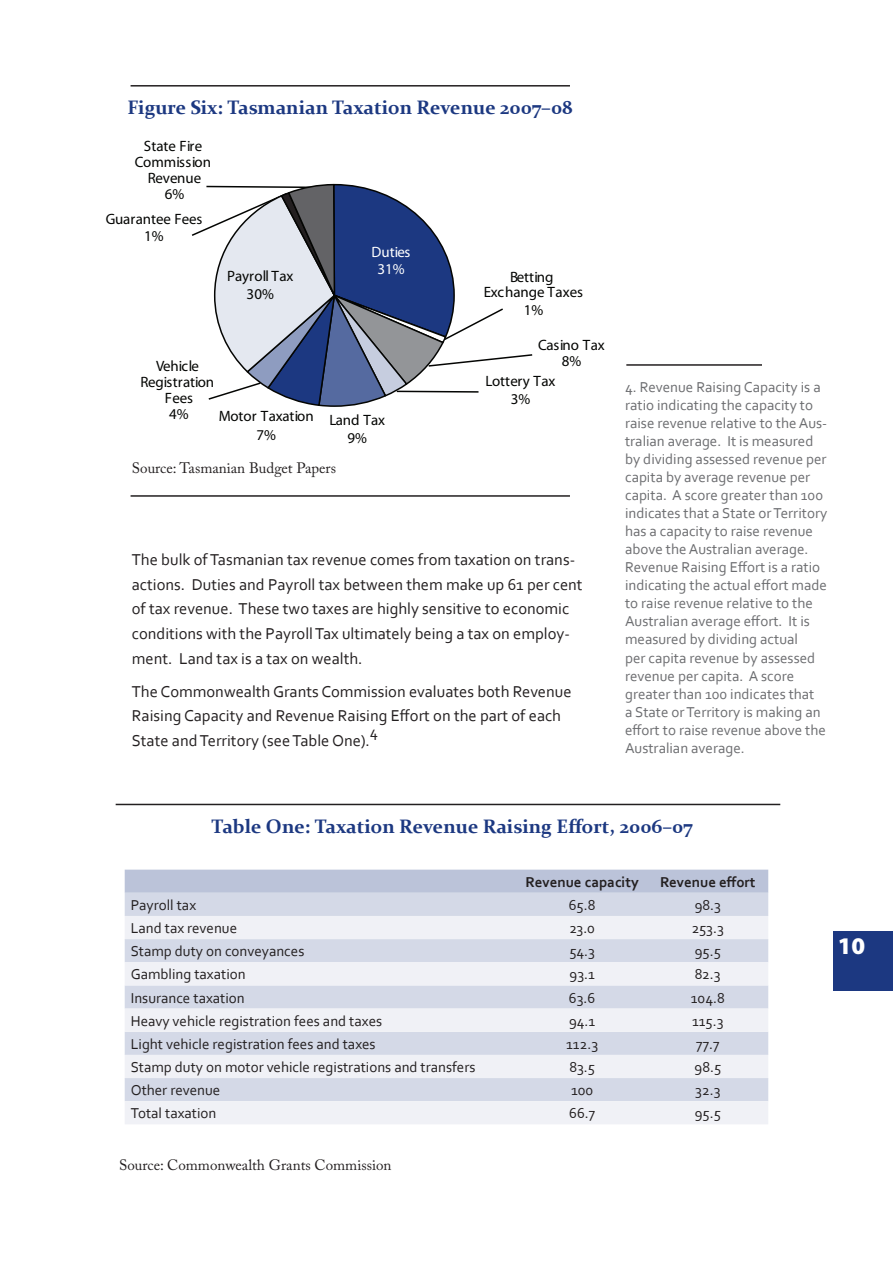
<style>
.page{position:relative;width:893px;height:1263px;background:#fff}
.page>*{position:absolute;margin:0;border:0;box-sizing:border-box;transform-origin:0 0}
.t1{font:900 24px "Myriad Pro";color:#fff}
.t2{font:700 19.5px "Constantia";color:#1c3881}
.Normal_Text{font:16.5px/24.6px "Corbel";color:#231f20}
.Normal_Text-2{font:15.75px "Corbel";color:#231f20}
.Normal_Text-3{font:15px/18px "Corbel";color:#6c6d70}
.Normal_Text-4{font:15px "Corbel";color:#231f20}
.t3{font:15px/16.2px "Myriad Pro";color:#040503;text-align:center}
.t4{font:15px "Adobe Caslon Pro";color:#231f20}
.Normal_Text-5{font:700 15px "Corbel";color:#231f20}
.t5{font:15px/17.1px "Myriad Pro";letter-spacing:-.005em;color:#fff;text-align:center}
</style>
<div class="page">
<div style="left:833px;top:931px;width:60px;height:60px;background:#1c3881"></div>
<svg style="left:191px;top:185px;width:342px;height:215px"></svg>
<svg style="left:213px;top:183px;width:243px;height:224px"></svg>
<hr style="left:131px;top:495px;width:439px;height:2px;background:#231f20">
<hr style="left:131px;top:85px;width:439px;height:2px;background:#231f20">
<hr style="left:116px;top:804px;width:664px;height:1px;background:#231f20">
<div style="left:125px;top:870px;width:643px;height:23px;background:#bbc3d9"></div>
<div style="left:125px;top:893px;width:643px;height:23px;background:#d4d9e7"></div>
<svg style="left:125px;top:916px;width:643px;height:208px;fill:#f0f1f6"></svg>
<hr style="left:626px;top:364px;width:136px;height:2px;background:#231f20">
<p class="t2" style="left:127px;top:94px;width:447px">Figure Six: Tasmanian Taxation Revenue 2007–08</p>
<p class="t3" style="left:135px;top:137px;width:78px">State Fire<br>Commission<br>Revenue<br>6%</p>
<p class="t3" style="left:106px;top:210px;width:98px;line-height:17.1px">Guarantee Fees<br>1%</p>
<p class="t3" style="left:227px;top:268px;width:68px;line-height:17.1px">Payroll Tax<br>30%</p>
<p class="t5" style="left:372px;top:243px;width:40px">Duties<br>31%</p>
<p class="t3" style="left:140px;top:357px;width:75px">Vehicle<br>Registration<br>Fees<br>4%</p>
<p class="t3" style="left:219px;top:406px;width:96px;line-height:18.9px">Motor Taxation<br>7%</p>
<p class="t3" style="left:329px;top:411px;width:57px;line-height:18px">Land Tax<br>9%</p>
<p class="t4" style="left:132px;top:459px;width:206px">Source: Tasmanian Budget Papers</p>
<p class="t3" style="left:484px;top:269px;width:101px;line-height:15.3px">Betting<br>Exchange Taxes</p>
<p class="t3" style="left:524px;top:302px;width:21px">1%</p>
<p class="t3" style="left:538px;top:337px;width:68px;line-height:15.3px">Casino Tax<br>8%</p>
<p class="t3" style="left:486px;top:371px;width:71px;line-height:18px">Lottery Tax<br>3%</p>
<p class="Normal_Text" style="left:132px;top:547px;width:452px">The bulk of Tasmanian tax revenue comes from taxation on trans&shy;actions. Duties and Payroll tax between them make up 61 per cent of tax revenue. These two taxes are highly sensitive to economic conditions with the Payroll Tax ultimately being a tax on employ&shy;ment. Land tax is a tax on wealth.</p>
<p class="Normal_Text" style="left:132px;top:678px;width:441px">The Commonwealth Grants Commission evaluates both Revenue<br>Raising Capacity and Revenue Raising Effort on the part of each<br>State and Territory (see Table One).</p>
<p class="Normal_Text-2" style="left:370px;top:722px;width:10px">4</p>
<p class="Normal_Text-3" style="left:625px;top:378px;width:204px">4. Revenue Raising Capacity is a ratio indicating the capacity to raise revenue relative to the Aus&shy;tralian average. It is measured by dividing assessed revenue per capita by average revenue per capita. A score greater than 100 indicates that a State or Territory has a capacity to raise revenue above the Australian average.<br>Revenue Raising Effort is a ratio indicating the actual effort made to raise revenue relative to the<br>Australian average effort. It is measured by dividing actual<br>per capita revenue by assessed revenue per capita. A score greater than 100 indicates that<br>a State or Territory is making an effort to raise revenue above the<br>Australian average.</p>
<p class="t2" style="left:212px;top:812px;width:482px">Table One: Taxation Revenue Raising Effort, 2006–07</p>
<p class="Normal_Text-5" style="left:526px;top:872px;width:115px">Revenue capacity</p>
<p class="Normal_Text-5" style="left:660px;top:872px;width:97px">Revenue effort</p>
<p class="Normal_Text-4" style="left:131px;top:896px;width:67px">Payroll tax</p>
<p class="Normal_Text-4" style="left:569px;top:896px;width:28px">65.8</p>
<p class="Normal_Text-4" style="left:695px;top:896px;width:28px">98.3</p>
<p class="Normal_Text-4" style="left:131px;top:919px;width:108px">Land tax revenue</p>
<p class="Normal_Text-4" style="left:569px;top:919px;width:27px">23.0</p>
<p class="Normal_Text-4" style="left:692px;top:919px;width:33px">253.3</p>
<p class="Normal_Text-4" style="left:131px;top:942px;width:175px">Stamp duty on conveyances</p>
<p class="Normal_Text-4" style="left:569px;top:942px;width:27px">54.3</p>
<p class="Normal_Text-4" style="left:695px;top:942px;width:28px">95.5</p>
<p class="Normal_Text-4" style="left:131px;top:965px;width:116px">Gambling taxation</p>
<p class="Normal_Text-4" style="left:569px;top:965px;width:27px">93.1</p>
<p class="Normal_Text-4" style="left:695px;top:965px;width:27px">82.3</p>
<p class="Normal_Text-4" style="left:131px;top:988px;width:116px">Insurance taxation</p>
<p class="Normal_Text-4" style="left:569px;top:988px;width:28px">63.6</p>
<p class="Normal_Text-4" style="left:691px;top:988px;width:35px">104.8</p>
<p class="Normal_Text-4" style="left:131px;top:1011px;width:253px">Heavy vehicle registration fees and taxes</p>
<p class="Normal_Text-4" style="left:569px;top:1011px;width:28px">94.1</p>
<p class="Normal_Text-4" style="left:692px;top:1011px;width:33px">115.3</p>
<p class="Normal_Text-4" style="left:131px;top:1035px;width:246px">Light vehicle registration fees and taxes</p>
<p class="Normal_Text-4" style="left:566px;top:1035px;width:33px">112.3</p>
<p class="Normal_Text-4" style="left:696px;top:1035px;width:25px">77.7</p>
<p class="Normal_Text-4" style="left:131px;top:1058px;width:346px">Stamp duty on motor vehicle registrations and transfers</p>
<p class="Normal_Text-4" style="left:569px;top:1058px;width:27px">83.5</p>
<p class="Normal_Text-4" style="left:694px;top:1058px;width:28px">98.5</p>
<p class="Normal_Text-4" style="left:131px;top:1081px;width:91px">Other revenue</p>
<p class="Normal_Text-4" style="left:571px;top:1081px;width:24px">100</p>
<p class="Normal_Text-4" style="left:695px;top:1081px;width:27px">32.3</p>
<p class="Normal_Text-4" style="left:131px;top:1104px;width:87px">Total taxation</p>
<p class="Normal_Text-4" style="left:569px;top:1104px;width:28px">66.7</p>
<p class="Normal_Text-4" style="left:695px;top:1104px;width:28px">95.5</p>
<p class="t4" style="left:119px;top:1156px;width:274px">Source: Commonwealth Grants Commission</p>
<h1 class="t1" style="left:838px;top:929px;width:29px">10</h1>
</div>
